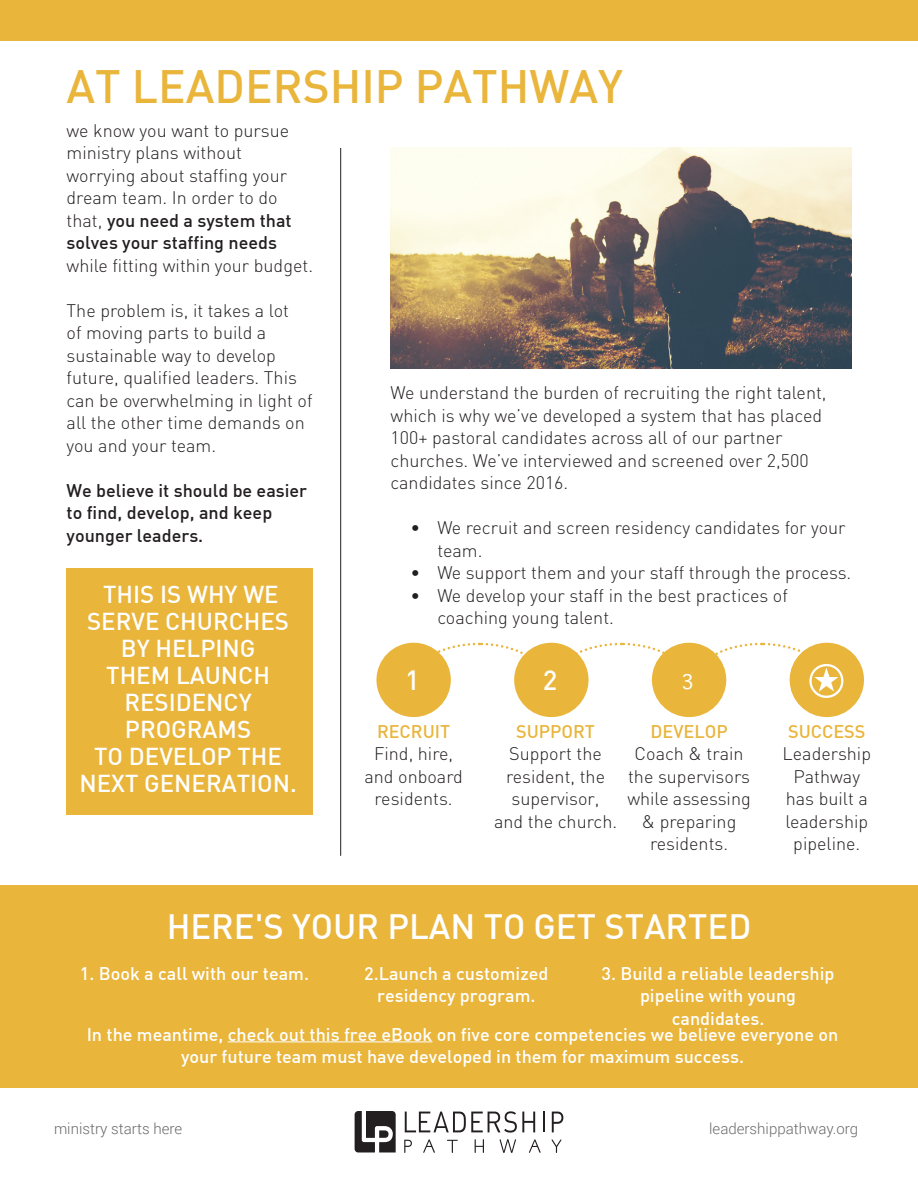
<style>
.page{position:relative;width:918px;height:1188px;background:#fff}
.page>*{position:absolute;margin:0;border:0;box-sizing:border-box;transform-origin:0 0}
.t1{font:500 45.9px "DIN";color:#e9b53b}
.t2{font:500 34.5px "DIN";color:#fff}
.t3{font:500 27.3px "DIN";color:#fff}
.t4{font:500 24px/27px "DIN";color:#fff;text-align:center}
.Body_Text__align_lef{font:300 18px/22.5px "DIN";color:#231f20}
.Body_Text__align_lef-2{font:500 18px/22.5px "DIN";color:#fff;text-align:center}
.Body_Text__align_lef-3{font:500 18px/22.5px "DIN";color:#231f20}
.t5{font:500 18px "DIN";color:#e9b53b}
.Body_Text__align_lef-4{font:300 15px "Roboto";color:#6b6b6e}
.s1{font-weight:500}
</style>
<div class="page">
<hr style="left:340px;top:148px;width:1px;height:708px;background:#231f20">
<div style="left:67px;top:568px;width:246px;height:247px;background:#e9b53b"></div>
<img style="left:391px;top:148px;width:460px;height:220px">
<div style="left:0;top:0;width:918px;height:41px;background:#e9b53b"></div>
<div style="left:0;top:885px;width:918px;height:202px;background:#e9b53b"></div>
<svg style="left:412px;top:642px;width:133px;height:32px"></svg>
<div style="left:790px;top:643px;width:74px;height:74px;background:#e9b53b;border-radius:50%"></div>
<div style="left:376px;top:643px;width:75px;height:74px;background:#e9b53b;border-radius:50%"></div>
<div style="left:514px;top:643px;width:75px;height:74px;background:#e9b53b;border-radius:50%"></div>
<div style="left:652px;top:643px;width:74px;height:74px;background:#e9b53b;border-radius:50%"></div>
<hr style="left:228px;top:1042px;width:204px;height:1px;background:#fff">
<svg style="left:355px;top:1111px;width:41px;height:41px"></svg>
<svg style="left:404px;top:1140px;width:8px;height:13px"></svg>
<svg style="left:475px;top:1139px;width:9px;height:14px"></svg>
<svg style="left:500px;top:1139px;width:16px;height:14px"></svg>
<svg style="left:552px;top:1139px;width:9px;height:14px"></svg>
<svg style="left:423px;top:1139px;width:12px;height:14px"></svg>
<svg style="left:529px;top:1139px;width:12px;height:14px"></svg>
<svg style="left:447px;top:1140px;width:11px;height:13px"></svg>
<svg style="left:405px;top:1111px;width:130px;height:22px"></svg>
<hr style="left:543px;top:1112px;width:2px;height:20px;background:#231f20">
<svg style="left:552px;top:1112px;width:11px;height:20px"></svg>
<svg style="left:554px;top:642px;width:289px;height:56px"></svg>
<p class="t1" style="left:67px;top:58px;width:558px">AT LEADERSHIP PATHWAY</p>
<p class="Body_Text__align_lef" style="left:67px;top:119px;width:248px">we know you want to pursue ministry plans without worrying about staffing your dream team. In order to do that, <span class="s1">you need a system that solves your staffing needs </span>while fitting within your budget.</p>
<p class="Body_Text__align_lef" style="left:67px;top:299px;width:247px">The problem is, it takes a lot<br>of moving parts to build a sustainable way to develop future, qualified leaders. This can be overwhelming in light of all the other time demands on you and your team.</p>
<p class="Body_Text__align_lef-3" style="left:67px;top:478px;width:242px">We believe it should be easier to find, develop, and keep younger leaders.</p>
<p class="t4" style="left:87px;top:580px;width:203px">THIS IS WHY WE<br>SERVE CHURCHES<br>BY HELPING<br>THEM LAUNCH<br>RESIDENCY<br>PROGRAMS</p>
<p class="t4" style="left:79px;top:742px;width:219px">TO DEVELOP THE<br>NEXT GENERATION.</p>
<p class="Body_Text__align_lef" style="left:391px;top:381px;width:437px">We understand the burden of recruiting the right talent, which is why we’ve developed a system that has placed 100+ pastoral candidates across all of our partner churches. We’ve interviewed and screened over 2,500 candidates since 2016.</p>
<p class="Body_Text__align_lef" style="left:437px;top:516px;width:410px;text-indent:-27px">• We recruit and screen residency candidates for your team.</p>
<p class="Body_Text__align_lef" style="left:410px;top:561px;width:443px">• We support them and your staff through the process.</p>
<p class="Body_Text__align_lef" style="left:437px;top:584px;width:352px;text-indent:-27px">• We develop your staff in the best practices of coaching young talent.</p>
<p class="t3" style="left:405px;top:662px;width:16px">1</p>
<p class="t3" style="left:543px;top:662px;width:16px">2</p>
<p class="t5" style="left:377px;top:720px;width:75px">RECRUIT</p>
<p class="Body_Text__align_lef" style="left:364px;top:743px;width:100px;text-align:center">Find, hire, and onboard residents.</p>
<p class="t5" style="left:516px;top:720px;width:80px">SUPPORT</p>
<p class="Body_Text__align_lef" style="left:494px;top:743px;width:125px;text-align:center">Support the resident, the supervisor,<br>and the church.</p>
<p class="t5" style="left:651px;top:720px;width:79px">DEVELOP</p>
<p class="Body_Text__align_lef" style="left:627px;top:743px;width:125px;text-align:center">Coach &amp; train the supervisors while assessing &amp; preparing residents.</p>
<p class="t5" style="left:788px;top:720px;width:79px">SUCCESS</p>
<p class="Body_Text__align_lef" style="left:783px;top:743px;width:90px;text-align:center">Leadership<br>Pathway has built a leadership pipeline.</p>
<p class="t2" style="left:167px;top:905px;width:586px">HERE'S YOUR PLAN TO GET STARTED</p>
<p class="Body_Text__align_lef-2" style="left:80px;top:961px;width:231px">1. Book a call with our team.</p>
<p class="Body_Text__align_lef-2" style="left:364px;top:961px;width:186px">2.Launch a customized residency program.</p>
<p class="Body_Text__align_lef-2" style="left:602px;top:961px;width:234px">3. Build a reliable leadership pipeline with young candidates.</p>
<p class="Body_Text__align_lef-2" style="left:87px;top:1022px;width:753px">In the meantime, check out this free eBook on five core competencies we believe everyone on your future team must have developed in them for maximum success.</p>
<p class="Body_Text__align_lef-4" style="left:54px;top:1118px;width:130px">ministry starts here</p>
<p class="Body_Text__align_lef-4" style="left:709px;top:1118px;width:150px">leadershippathway.org</p>
</div>
